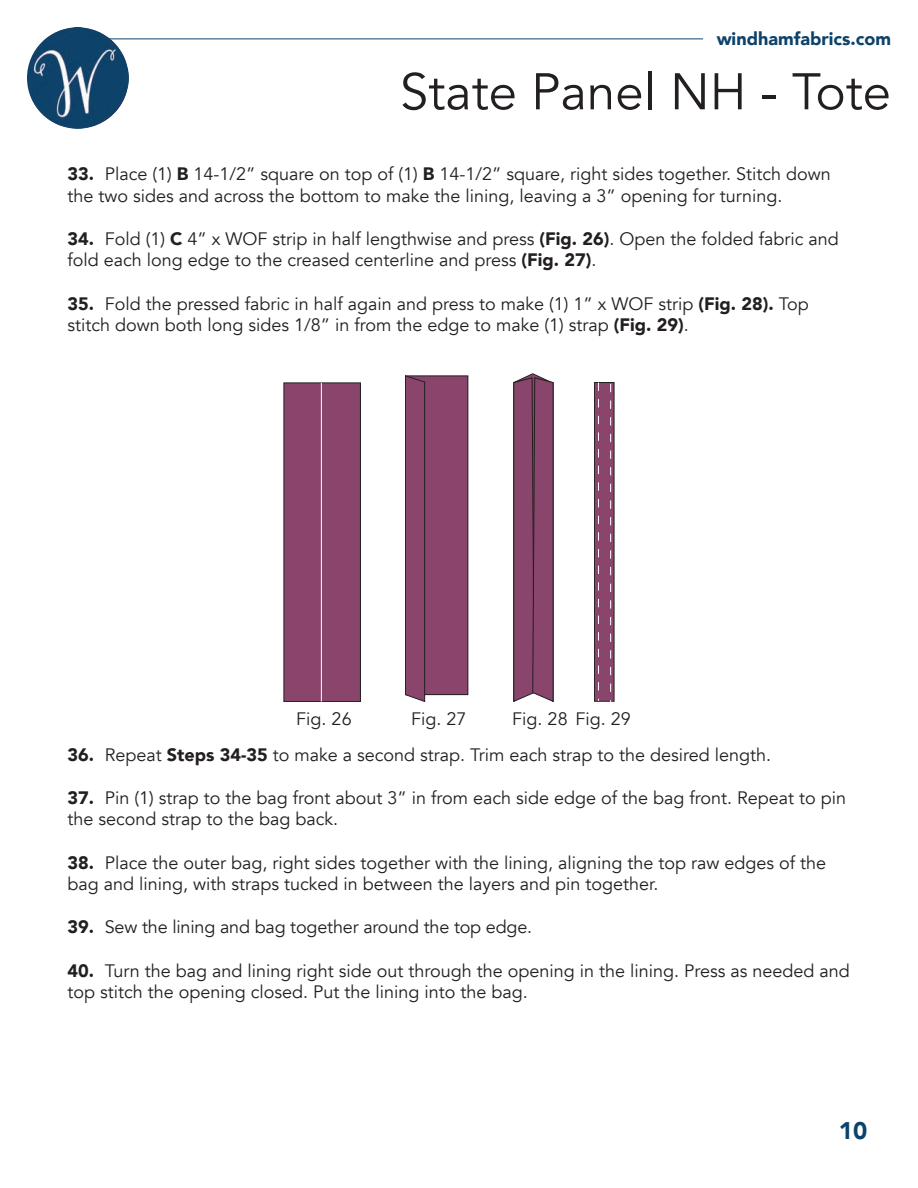
<style>
.page{position:relative;width:918px;height:1188px;background:#fff}
.page>*{position:absolute;margin:0;border:0;box-sizing:border-box;transform-origin:0 0}
.t1{font:51px "Avenir";color:#231f20}
.t2{font:900 24px "Avenir";color:#0d426a}
.t3{font:18px/21.6px "Avenir";color:#231f20}
.t4{font:900 18px "Avenir";color:#0d426a}
.s1{font-weight:900}
</style>
<div class="page">
<img style="left:27px;top:27px;width:102px;height:102px;border-radius:51px">
<hr style="left:109px;top:39px;width:594px;height:1px;background:#0d426a">
<div style="left:284px;top:383px;width:76px;height:319px;background:#8a456d"></div>
<div style="left:284px;top:382px;width:77px;height:320px;border:1px solid #231f20"></div>
<hr style="left:321px;top:383px;width:1px;height:319px;background:#fff">
<div style="left:405px;top:376px;width:63px;height:319px;background:#8a456d"></div>
<div style="left:405px;top:375px;width:63px;height:320px;border:1px solid #231f20"></div>
<svg style="left:405px;top:375px;width:20px;height:327px"></svg>
<svg style="left:513px;top:373px;width:41px;height:329px;background:#834669"></svg>
<div style="left:594px;top:383px;width:20px;height:318px;background:#8a456d"></div>
<div style="left:594px;top:382px;width:20px;height:320px;border:1px solid #231f20"></div>
<svg style="left:598px;top:383px;width:1px;height:318px"></svg>
<svg style="left:610px;top:384px;width:1px;height:318px"></svg>
<p class="t4" style="left:717px;top:23px;width:176px">windhamfabrics.com</p>
<h1 class="t1" style="left:400px;top:61px;width:493px">State Panel NH - Tote</h1>
<p class="t3" style="left:67px;top:163px;width:765px"><span class="s1">33.</span> Place (1) <span class="s1">B</span> 14-1/2” square on top of (1) <span class="s1">B</span> 14-1/2” square, right sides together. Stitch down the two sides and across the bottom to make the lining, leaving a 3” opening for turning.</p>
<p class="t3" style="left:67px;top:228px;width:773px"><span class="s1">34.</span> Fold (1) <span class="s1">C</span> 4” x WOF strip in half lengthwise and press <span class="s1">(Fig. 26)</span>. Open the folded fabric and fold each long edge to the creased centerline and press <span class="s1">(Fig. 27)</span>.</p>
<p class="t3" style="left:67px;top:293px;width:743px"><span class="s1">35.</span> Fold the pressed fabric in half again and press to make (1) 1” x WOF strip <span class="s1">(Fig. 28).</span> Top stitch down both long sides 1/8” in from the edge to make (1) strap <span class="s1">(Fig. 29)</span>.</p>
<p class="t3" style="left:296px;top:708px;width:57px">Fig. 26</p>
<p class="t3" style="left:411px;top:708px;width:57px">Fig. 27</p>
<p class="t3" style="left:512px;top:708px;width:120px">Fig. 28 Fig. 29</p>
<p class="t3" style="left:67px;top:744px;width:705px"><span class="s1">36.</span> Repeat <span class="s1">Steps 34-35</span> to make a second strap. Trim each strap to the desired length.</p>
<p class="t3" style="left:67px;top:787px;width:780px"><span class="s1">37.</span> Pin (1) strap to the bag front about 3” in from each side edge of the bag front. Repeat to pin the second strap to the bag back.</p>
<p class="t3" style="left:67px;top:852px;width:760px"><span class="s1">38.</span> Place the outer bag, right sides together with the lining, aligning the top raw edges of the bag and lining, with straps tucked in between the layers and pin together.</p>
<p class="t3" style="left:67px;top:917px;width:466px"><span class="s1">39.</span> Sew the lining and bag together around the top edge.</p>
<p class="t3" style="left:67px;top:960px;width:784px"><span class="s1">40.</span> Turn the bag and lining right side out through the opening in the lining. Press as needed and top stitch the opening closed. Put the lining into the bag.</p>
<h2 class="t2" style="left:839px;top:1110px;width:30px">10</h2>
</div>
